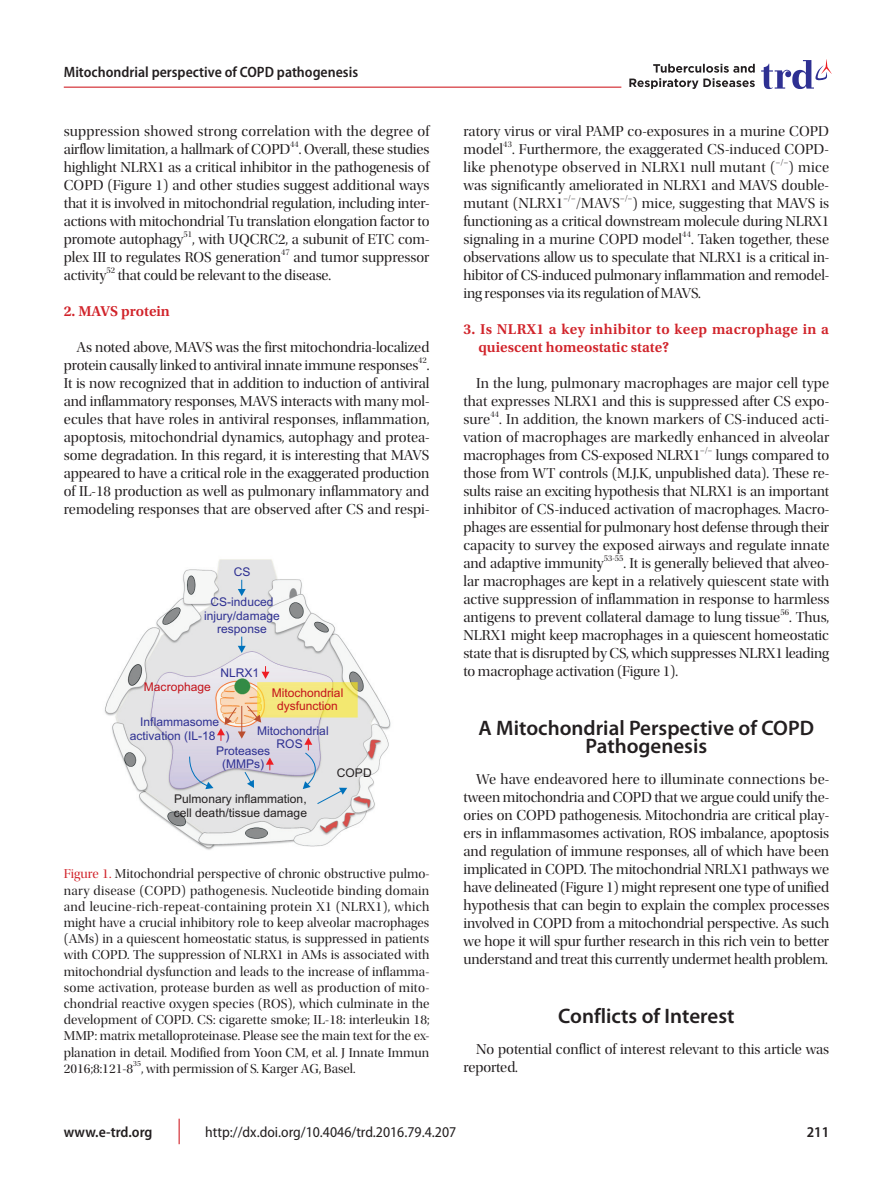
<style>
.page{position:relative;width:893px;height:1191px;background:#fff}
.page>*{position:absolute;margin:0;border:0;box-sizing:border-box;transform-origin:0 0}
.서론{font:600 21px/18px "Myriad Pro";color:#231f20;text-align:center}
.본문{font:15px/18px "Utopia Std Disp";letter-spacing:-.005em;color:#231f20;text-align:justify}
.본문-2{font:15px/18px "Utopia Std Disp";letter-spacing:.015em;color:#231f20}
._1{font:600 15px/18px "Utopia Std";letter-spacing:.01em;color:#d1232a}
.t1{font:600 semi-condensed 15px "Myriad Pro";color:#231f20}
.t2{font:semi-condensed 15px "Myriad Pro";color:#231f20}
.그림제목{font:13.5px/16.2px "Utopia Std Disp";color:#231f20;text-align:justify}
.t3{font:12px/13.4px "Arial";color:#2e3092;text-align:center}
.t4{font:12px/13.4px "Arial";color:#231f20}
.t5{font:12px/13.4px "Arial";color:#c4121a;text-align:center}
.본문-3{font:8.7px "Utopia Std Disp";letter-spacing:-.005em;color:#231f20}
.그림제목-2{font:7.8px "Utopia Std Disp";color:#231f20}
.s1{color:#d1232a}
</style>
<div class="page">
<svg style="left:179px;top:1118px;width:1px;height:26px"></svg>
<svg style="left:629px;top:64px;width:126px;height:25px"></svg>
<hr style="left:64px;top:87px;width:557px;height:1px;background:#d1232a">
<svg style="left:761px;top:59px;width:71px;height:30px"></svg>
<img style="left:104px;top:559px;width:287px;height:291px">
<svg style="left:244px;top:771px;width:10px;height:17px"></svg>
<svg style="left:188px;top:755px;width:25px;height:34px"></svg>
<svg style="left:238px;top:636px;width:8px;height:17px"></svg>
<svg style="left:238px;top:580px;width:8px;height:16px"></svg>
<svg style="left:262px;top:666px;width:7px;height:13px"></svg>
<svg style="left:303px;top:737px;width:44px;height:68px;background:#d7d8df"></svg>
<svg style="left:266px;top:757px;width:8px;height:13px"></svg>
<svg style="left:217px;top:705px;width:44px;height:36px;background:#e6c4b4"></svg>
<p class="t1" style="left:64px;top:62px;width:296px">Mitochondrial perspective of COPD pathogenesis</p>
<p class="본문" style="left:64px;top:122px;width:367px">suppression showed strong correlation with the degree of airflow limitation, a hallmark of COPD</p>
<p class="본문-3" style="left:290px;top:139px;width:10px">44</p>
<p class="본문" style="left:64px;top:140px;width:367px;text-indent:235px">. Overall, these studies highlight NLRX1 as a critical inhibitor in the pathogenesis of COPD (Figure 1) and other studies suggest additional ways that it is involved in mitochondrial regulation, including inter&shy;actions with mitochondrial Tu translation elongation factor to promote autophagy</p>
<p class="본문-3" style="left:183px;top:229px;width:10px">51</p>
<p class="본문" style="left:64px;top:230px;width:367px;text-indent:128px">, with UQCRC2, a subunit of ETC com&shy;plex III to regulates ROS generation</p>
<p class="본문-3" style="left:281px;top:247px;width:10px">47</p>
<p class="본문" style="left:294px;top:248px;width:137px">and tumor suppressor</p>
<p class="본문-3" style="left:106px;top:265px;width:10px">52</p>
<p class="본문" style="left:118px;top:266px;width:215px">that could be relevant to the disease.</p>
<p class="_1" style="left:64px;top:302px;width:108px">2. MAVS protein</p>
<p class="본문" style="left:64px;top:338px;width:367px;text-indent:13px">As noted above, MAVS was the first mitochondria-localized protein causally linked to antiviral innate immune responses</p>
<p class="본문" style="left:64px;top:266px;width:44px">activity</p>
<p class="본문-3" style="left:418px;top:355px;width:10px">42</p>
<p class="본문" style="left:64px;top:356px;width:367px;text-indent:363px">.<br>It is now recognized that in addition to induction of antiviral and inflammatory responses, MAVS interacts with many mol&shy;ecules that have roles in antiviral responses, inflammation, apoptosis, mitochondrial dynamics, autophagy and protea&shy;some degradation. In this regard, it is interesting that MAVS appeared to have a critical role in the exaggerated production of IL-18 production as well as pulmonary inflammatory and remodeling responses that are observed after CS and respi-</p>
<p class="t3" style="left:234px;top:566px;width:18px">CS</p>
<p class="t3" style="left:204px;top:596px;width:77px">CS-induced injury/damage response</p>
<p class="t5" style="left:144px;top:681px;width:68px">Macrophage</p>
<p class="t3" style="left:220px;top:667px;width:40px">NLRX1</p>
<p class="t5" style="left:272px;top:687px;width:73px">Mitochondrial dysfunction</p>
<p class="t3" style="left:130px;top:716px;width:101px">Inflammasome activation (IL-18 )</p>
<p class="t3" style="left:216px;top:745px;width:56px">Proteases (MMPs)</p>
<p class="t3" style="left:257px;top:725px;width:73px">Mitochondrial<br>ROS</p>
<p class="t4" style="left:174px;top:793px;width:135px">Pulmonary inflammation, cell death/tissue damage</p>
<p class="t4" style="left:337px;top:767px;width:36px">COPD</p>
<p class="그림제목" style="left:64px;top:866px;width:367px"><span class="s1">Figure 1.</span> Mitochondrial perspective of chronic obstructive pulmo&shy;nary disease (COPD) pathogenesis. Nucleotide binding domain and leucine-rich-repeat-containing protein X1 (NLRX1), which might have a crucial inhibitory role to keep alveolar macrophages (AMs) in a quiescent homeostatic status, is suppressed in patients with COPD. The suppression of NLRX1 in AMs is associated with mitochondrial dysfunction and leads to the increase of inflamma&shy;some activation, protease burden as well as production of mito&shy;chondrial reactive oxygen species (ROS), which culminate in the development of COPD. CS: cigarette smoke; IL-18: interleukin 18; MMP: matrix metalloproteinase. Please see the main text for the ex&shy;planation in detail. Modified from Yoon CM, et al. J Innate Immun 2016;8:121-8</p>
<p class="그림제목-2" style="left:133px;top:1059px;width:9px">35</p>
<p class="그림제목" style="left:141px;top:1060px;width:216px">, with permission of S. Karger AG, Basel.</p>
<p class="본문" style="left:463px;top:122px;width:367px">ratory virus or viral PAMP co-exposures in a murine COPD model</p>
<p class="본문-3" style="left:503px;top:139px;width:10px">43</p>
<p class="본문-2" style="left:463px;top:140px;width:367px;text-indent:49px">. Furthermore, the exaggerated CS-induced COPD&shy;like phenotype observed in NLRX1 null mutant (</p>
<p class="본문-3" style="left:776px;top:157px;width:14px">–/–</p>
<p class="본문" style="left:463px;top:158px;width:367px;text-indent:325px">) mice was significantly ameliorated in NLRX1 and MAVS double&shy;mutant (NLRX1</p>
<p class="본문-3" style="left:563px;top:193px;width:14px">–/–</p>
<p class="본문" style="left:576px;top:194px;width:46px">/MAVS</p>
<p class="본문-3" style="left:620px;top:193px;width:14px">–/–</p>
<p class="본문" style="left:463px;top:194px;width:367px;text-indent:169px">) mice, suggesting that MAVS is functioning as a critical downstream molecule during NLRX1 signaling in a murine COPD model</p>
<p class="본문-3" style="left:682px;top:229px;width:10px">44</p>
<p class="본문" style="left:463px;top:230px;width:367px;text-indent:228px">. Taken together, these observations allow us to speculate that NLRX1 is a critical in&shy;hibitor of CS-induced pulmonary inflammation and remodel&shy;ing responses via its regulation of MAVS.</p>
<p class="_1" style="left:478px;top:320px;width:352px;text-indent:-15px">3. Is NLRX1 a key inhibitor to keep macrophage in a quiescent homeostatic state?</p>
<p class="본문" style="left:463px;top:374px;width:367px;text-indent:13px">In the lung, pulmonary macrophages are major cell type that expresses NLRX1 and this is suppressed after CS expo&shy;sure</p>
<p class="본문-3" style="left:490px;top:409px;width:10px">44</p>
<p class="본문" style="left:463px;top:410px;width:367px;text-indent:36px">. In addition, the known markers of CS-induced acti&shy;vation of macrophages are markedly enhanced in alveolar macrophages from CS-exposed NLRX1</p>
<p class="본문-3" style="left:700px;top:445px;width:13px">–/–</p>
<p class="본문" style="left:463px;top:446px;width:367px;text-indent:252px">lungs compared to those from WT controls (M.J.K, unpublished data). These re&shy;sults raise an exciting hypothesis that NLRX1 is an important inhibitor of CS-induced activation of macrophages. Macro&shy;phages are essential for pulmonary host defense through their capacity to survey the exposed airways and regulate innate and adaptive immunity</p>
<p class="본문-3" style="left:604px;top:553px;width:21px">53-55</p>
<p class="본문" style="left:463px;top:554px;width:367px;text-indent:160px">. It is generally believed that alveo&shy;lar macrophages are kept in a relatively quiescent state with active suppression of inflammation in response to harmless antigens to prevent collateral damage to lung tissue</p>
<p class="본문-3" style="left:780px;top:607px;width:10px">56</p>
<p class="본문" style="left:463px;top:608px;width:367px;text-indent:326px">. Thus, NLRX1 might keep macrophages in a quiescent homeostatic state that is disrupted by CS, which suppresses NLRX1 leading to macrophage activation (Figure 1).</p>
<p class="서론" style="left:479px;top:718px;width:337px">A Mitochondrial Perspective of COPD<br>Pathogenesis</p>
<p class="본문" style="left:463px;top:770px;width:367px;text-indent:13px">We have endeavored here to illuminate connections be&shy;tween mitochondria and COPD that we argue could unify the&shy;ories on COPD pathogenesis. Mitochondria are critical play&shy;ers in inflammasomes activation, ROS imbalance, apoptosis and regulation of immune responses, all of which have been implicated in COPD. The mitochondrial NRLX1 pathways we have delineated (Figure 1) might represent one type of unified hypothesis that can begin to explain the complex processes involved in COPD from a mitochondrial perspective. As such we hope it will spur further research in this rich vein to better understand and treat this currently undermet health problem.</p>
<p class="서론" style="left:558px;top:1006px;width:178px">Conflicts of Interest</p>
<p class="본문" style="left:463px;top:1040px;width:367px;text-indent:13px">No potential conflict of interest relevant to this article was reported.</p>
<p class="t1" style="left:64px;top:1122px;width:90px">www.e-trd.org</p>
<p class="t2" style="left:205px;top:1122px;width:253px">http://dx.doi.org/10.4046/trd.2016.79.4.207</p>
<p class="t1" style="left:807px;top:1122px;width:24px">211</p>
</div>
